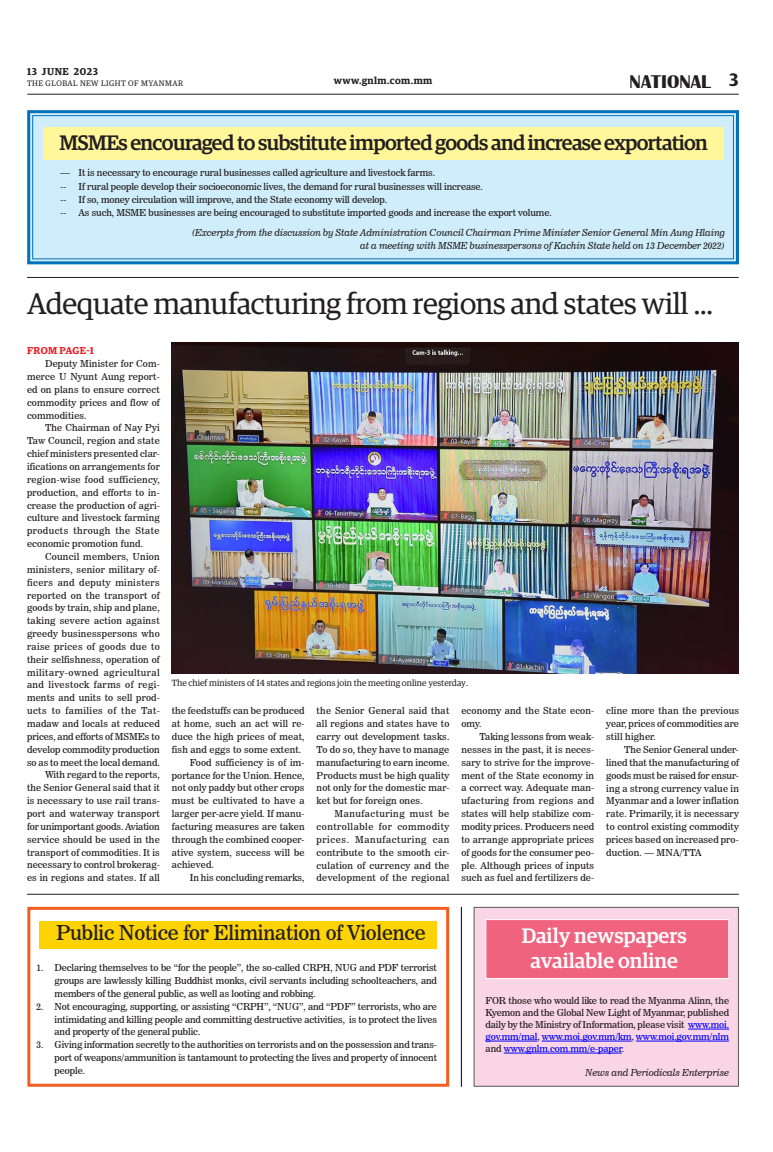
<style>
.page{position:relative;width:773px;height:1152px;background:#fff}
.page>*{position:absolute;margin:0;border:0;box-sizing:border-box;transform-origin:0 0}
._3_Clm_Head{font:30px "Guardian Egyp";letter-spacing:-.01em;color:#231f20}
.Big_Sub_Heading{font:500 21px "Guardian Egyp";letter-spacing:-.03em;color:#231f20}
.Brief_Head{font:500 21px/25.2px "Guardian Egyp";color:#fff;text-align:center}
._2_Clm_Head{font:20.4px "News 706 BT Roman C";letter-spacing:-.01em;color:#231f20}
.t1{font:700 19px "Britannic";color:#231f20}
.t2{font:600 18px "Guardian Egyp";color:#231f20}
.t3{font:600 10px "Guardian Egyp";letter-spacing:.05em;color:#231f20}
.Spill_Style{font:600 10px "Guardian Egyp";letter-spacing:.025em;color:#ee1d23}
._2nd_Body{font:9.5px/12.9px "News 706 BT Roman C";letter-spacing:.005em;color:#231f20;text-align:justify}
.Normal_Para{font:9.5px/12.9px "News 706 BT Roman C";letter-spacing:-.01em;color:#231f20;text-align:justify}
._2nd_Body-2{font:9.5px "News 706 BT Italic C";letter-spacing:-.01em;color:#231f20}
.t4{font:9px "Guardian Egyp";color:#231f20}
.t5{font:8px "Guardian Egyp";letter-spacing:.06em;color:#231f20}
.s1{color:#00f}
</style>
<div class="page">
<hr style="left:27px;top:94px;width:711px;height:1px;background:#231f20">
<div style="left:27px;top:907px;width:422px;height:180px;border:3px solid #f25d21"></div>
<div style="left:40px;top:921px;width:397px;height:28px;background:#fed304"></div>
<hr style="left:27px;top:277px;width:711px;height:1px;background:#231f20">
<svg style="left:27px;top:110px;width:712px;height:155px;background:#c2e5f6"></svg>
<div style="left:32px;top:115px;width:702px;height:144px;border:1px solid #0072bc"></div>
<div style="left:43px;top:127px;width:680px;height:32px;background:#fff79a"></div>
<img style="left:172px;top:343px;width:567px;height:331px">
<hr style="left:27px;top:894px;width:712px;height:1px;background:#231f20">
<hr style="left:461px;top:907px;width:1px;height:180px;background:#000">
<div style="left:473px;top:907px;width:266px;height:180px;background:#fad5e5;border:1px solid #57585a"></div>
<hr style="left:688px;top:1029px;width:41px;height:1px;background:#00f">
<hr style="left:485px;top:1041px;width:52px;height:1px;background:#00f">
<hr style="left:541px;top:1041px;width:90px;height:1px;background:#00f">
<hr style="left:636px;top:1041px;width:93px;height:1px;background:#00f">
<hr style="left:503px;top:1053px;width:118px;height:1px;background:#00f">
<div style="left:485px;top:919px;width:244px;height:60px;background:#f0637f;border:1px solid #fff"></div>
<p class="t3" style="left:27px;top:64px;width:72px">13 JUNE 2023</p>
<p class="t5" style="left:27px;top:78px;width:158px">THE GLOBAL NEW LIGHT OF MYANMAR</p>
<h3 class="t1" style="left:629px;top:71px;width:83px">NATIONAL</h3>
<p class="t3" style="left:334px;top:73px;width:100px">www.gnlm.com.mm</p>
<h3 class="t2" style="left:729px;top:67px;width:11px">3</h3>
<p class="Big_Sub_Heading" style="left:59px;top:128px;width:650px">MSMEs encouraged to substitute imported goods and increase exportation</p>
<p class="_2nd_Body" style="left:60px;top:166px;width:376px">— It is necessary to encourage rural businesses called agriculture and livestock farms.</p>
<p class="_2nd_Body" style="left:60px;top:180px;width:7px">--</p>
<p class="_2nd_Body" style="left:78px;top:180px;width:406px">If rural people develop their socioeconomic lives, the demand for rural businesses will increase.</p>
<p class="_2nd_Body" style="left:60px;top:193px;width:7px">--</p>
<p class="_2nd_Body" style="left:78px;top:193px;width:310px">If so, money circulation will improve, and the State economy will develop.</p>
<p class="_2nd_Body" style="left:60px;top:206px;width:7px">--</p>
<p class="_2nd_Body" style="left:78px;top:206px;width:474px">As such, MSME businesses are being encouraged to substitute imported goods and increase the export volume.</p>
<p class="_2nd_Body-2" style="left:192px;top:227px;width:535px">(Excerpts from the discussion by State Administration Council Chairman Prime Minister Senior General Min Aung Hlaing</p>
<p class="_2nd_Body-2" style="left:360px;top:240px;width:366px">at a meeting with MSME businesspersons of Kachin State held on 13 December 2022)</p>
<p class="_3_Clm_Head" style="left:27px;top:283px;width:687px">Adequate manufacturing from regions and states will ...</p>
<p class="Spill_Style" style="left:27px;top:343px;width:68px">FROM PAGE-1</p>
<p class="_2nd_Body" style="left:27px;top:357px;width:134px;text-indent:18px">Deputy Minister for Com&shy;merce U Nyunt Aung report&shy;ed on plans to ensure correct commodity prices and flow of commodities.</p>
<p class="_2nd_Body" style="left:27px;top:422px;width:134px;text-indent:18px">The Chairman of Nay Pyi Taw Council, region and state chief ministers presented clar&shy;ifications on arrangements for region-wise food sufficiency, production, and efforts to in&shy;crease the production of agri&shy;culture and livestock farming products through the State economic promotion fund.</p>
<p class="_2nd_Body" style="left:27px;top:550px;width:134px;text-indent:18px">Council members, Union ministers, senior military of&shy;ficers and deputy ministers reported on the transport of goods by train, ship and plane, taking severe action against greedy businesspersons who raise prices of goods due to their selfishness, operation of military-owned agricultural and livestock farms of regi&shy;ments and units to sell prod&shy;ucts to families of the Tat&shy;madaw and locals at reduced prices, and efforts of MSMEs to develop commodity production so as to meet the local demand.</p>
<p class="_2nd_Body" style="left:27px;top:769px;width:134px;text-indent:18px">With regard to the reports, the Senior General said that it is necessary to use rail trans&shy;port and waterway transport for unimportant goods. Aviation service should be used in the transport of commodities. It is necessary to control brokerag&shy;es in regions and states. If all</p>
<p class="t4" style="left:172px;top:677px;width:298px">The chief ministers of 14 states and regions join the meeting online yesterday.</p>
<p class="_2nd_Body" style="left:172px;top:704px;width:134px">the feedstuffs can be produced at home, such an act will re&shy;duce the high prices of meat, fish and eggs to some extent.</p>
<p class="_2nd_Body" style="left:172px;top:756px;width:134px;text-indent:18px">Food sufficiency is of im&shy;portance for the Union. Hence, not only paddy but other crops must be cultivated to have a larger per-acre yield. If manu&shy;facturing measures are taken through the combined cooper&shy;ative system, success will be achieved.</p>
<p class="_2nd_Body" style="left:190px;top:871px;width:116px">In his concluding remarks,</p>
<p class="_2nd_Body" style="left:316px;top:704px;width:134px">the Senior General said that all regions and states have to carry out development tasks.<br>To do so, they have to manage manufacturing to earn income.<br>Products must be high quality not only for the domestic mar&shy;ket but for foreign ones.</p>
<p class="_2nd_Body" style="left:316px;top:807px;width:134px;text-indent:18px">Manufacturing must be controllable for commodity prices. Manufacturing can contribute to the smooth cir&shy;culation of currency and the development of the regional</p>
<p class="_2nd_Body" style="left:461px;top:704px;width:134px">economy and the State econ&shy;omy.</p>
<p class="_2nd_Body" style="left:461px;top:730px;width:134px;text-indent:18px">Taking lessons from weak&shy;nesses in the past, it is neces&shy;sary to strive for the improve&shy;ment of the State economy in a correct way. Adequate man&shy;ufacturing from regions and states will help stabilize com&shy;modity prices. Producers need to arrange appropriate prices of goods for the consumer peo&shy;ple. Although prices of inputs such as fuel and fertilizers de-</p>
<p class="_2nd_Body" style="left:606px;top:705px;width:134px">cline more than the previous year, prices of commodities are still higher.</p>
<p class="_2nd_Body" style="left:606px;top:743px;width:134px;text-indent:18px">The Senior General under&shy;lined that the manufacturing of goods must be raised for ensur&shy;ing a strong currency value in Myanmar and a lower inflation rate. Primarily, it is necessary to control existing commodity prices based on increased pro&shy;duction. — MNA/TTA</p>
<p class="_2_Clm_Head" style="left:56px;top:921px;width:371px">Public Notice for Elimination of Violence</p>
<p class="Normal_Para" style="left:55px;top:961px;width:384px;text-indent:-18px">1. Declaring themselves to be “for the people”, the so-called CRPH, NUG and PDF terrorist groups are lawlessly killing Buddhist monks, civil servants including schoolteachers, and members of the general public, as well as looting and robbing.</p>
<p class="Normal_Para" style="left:55px;top:1000px;width:384px;text-indent:-18px">2. Not encouraging, supporting, or assisting “CRPH”, “NUG”, and “PDF” terrorists, who are intimidating and killing people and committing destructive activities, is to protect the lives and property of the general public.</p>
<p class="Normal_Para" style="left:55px;top:1038px;width:384px;text-indent:-18px">3. Giving information secretly to the authorities on terrorists and on the possession and trans&shy;port of weapons/ammunition is tantamount to protecting the lives and property of innocent people.</p>
<p class="Brief_Head" style="left:521px;top:921px;width:166px">Daily newspapers available online</p>
<p class="_2nd_Body" style="left:485px;top:995px;width:245px;line-height:12px">FOR those who would like to read the Myanma Alinn, the Kyemon and the Global New Light of Myanmar, published daily by the Ministry of Information, please visit <span class="s1">www.moi. gov.mm/mal</span>, <span class="s1">www.moi.gov.mm/km</span>, <span class="s1">www.moi.gov.mm/nlm </span>and <span class="s1">www.gnlm.com.mm/e-paper</span>.</p>
<p class="_2nd_Body-2" style="left:585px;top:1067px;width:145px">News and Periodicals Enterprise</p>
</div>
